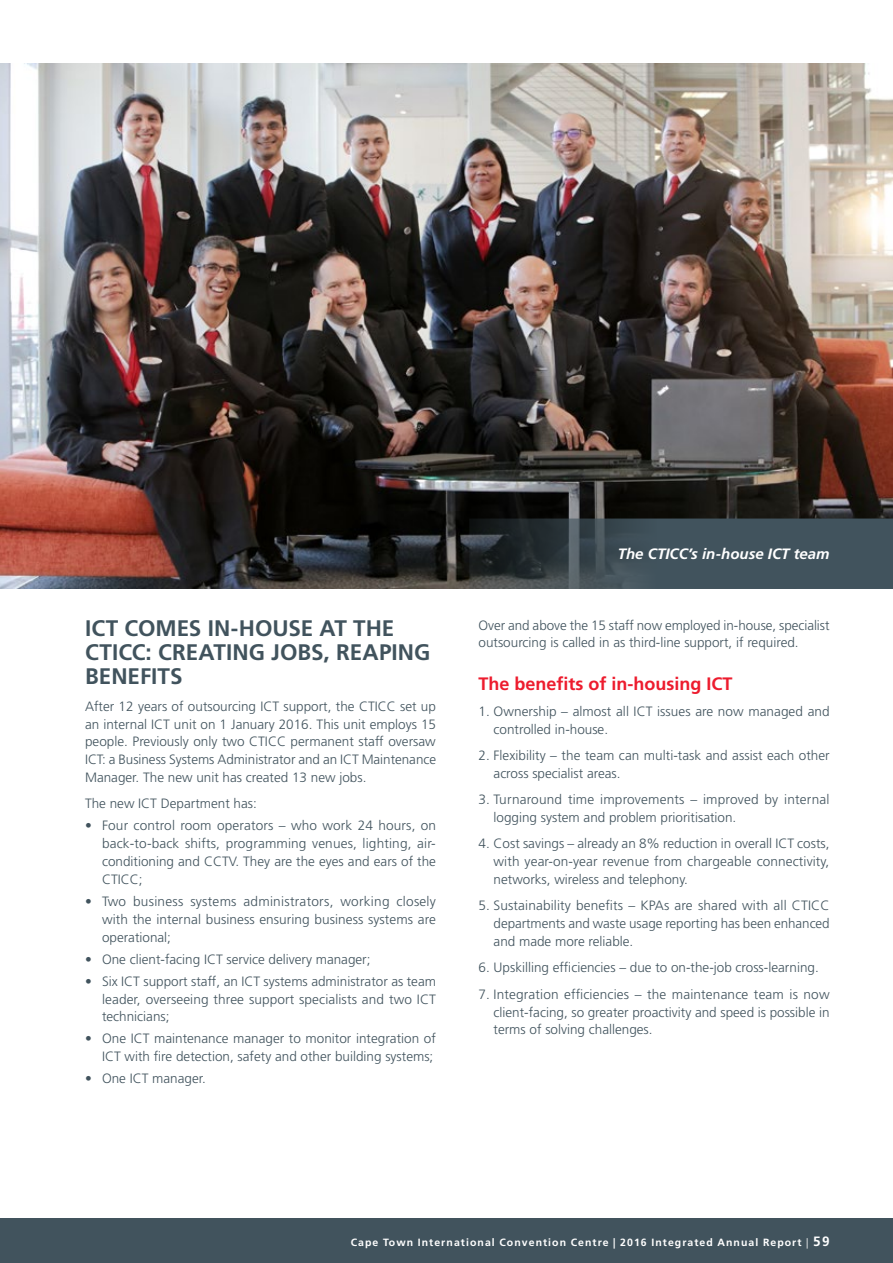
<style>
.page{position:relative;width:893px;height:1263px;background:#fff}
.page>*{position:absolute;margin:0;border:0;box-sizing:border-box;transform-origin:0 0}
.t1{font:700 22.5px/24px "Frutiger LT Std";color:#41535d}
.t2{font:700 18px "Frutiger LT Std";color:#ed1c2e}
.t3{font:italic 700 15px "Frutiger LT Std";color:#fff}
.t4{font:300 13.5px/17.9px "Frutiger LT Std";color:#41535d;text-align:justify}
.t5{font:700 10.5px "Frutiger LT Std";letter-spacing:.1em;color:#fff}
.s1{font-weight:300}
.s2{font-size:13.5px}
</style>
<div class="page">
<img style="left:0;top:64px;width:893px;height:525px">
<svg style="left:469px;top:518px;width:424px;height:71px;background:#3b4a52"></svg>
<div style="left:0;top:1218px;width:893px;height:45px;background:#41535d"></div>
<h1 class="t1" style="left:85px;top:617px;width:12px">ICT</h1>
<h1 class="t1" style="left:125px;top:617px;width:271px">com es in-house at the</h1>
<h1 class="t1" style="left:85px;top:641px;width:13px">CTICC</h1>
<h1 class="t1" style="left:85px;top:641px;width:347px;text-indent:61px">: creating jobs, reaping benefits</h1>
<p class="t4" style="left:85px;top:697px;width:353px">After 12 years of outsourcing ICT support, the CTICC set up an internal ICT unit on 1 January 2016. This unit employs 15 people. Previously only two CTICC permanent staff oversaw ICT: a Business Systems Administrator and an ICT Maintenance Manager. The new unit has created 13 new jobs.</p>
<p class="t4" style="left:85px;top:795px;width:173px">The new ICT Department has:</p>
<p class="t4" style="left:102px;top:817px;width:336px;text-indent:-17px">• Four control room operators – who work 24 hours, on back-to-back shifts, programming venues, lighting, air&shy;conditioning and CCTV. They are the eyes and ears of the CTICC;</p>
<p class="t4" style="left:102px;top:892px;width:335px;text-indent:-17px">• Two business systems administrators, working closely with the internal business ensuring business systems are operational;</p>
<p class="t4" style="left:85px;top:950px;width:287px">• One client-facing ICT service delivery manager;</p>
<p class="t4" style="left:102px;top:972px;width:335px;text-indent:-17px">• Six ICT support staff, an ICT systems administrator as team leader, overseeing three support specialists and two ICT technicians;</p>
<p class="t4" style="left:85px;top:1030px;width:352px;text-align:right">• One ICT maintenance manager to monitor integration of<br>ICT with fire detection, safety and other building systems;</p>
<p class="t4" style="left:85px;top:1070px;width:122px">• One ICT manager.</p>
<p class="t3" style="left:618px;top:545px;width:213px">The CTICC’s in-house ICT team</p>
<p class="t4" style="left:479px;top:616px;width:352px">Over and above the 15 staff now employed in-house, specialist outsourcing is called in as third-line support, if required.</p>
<h2 class="t2" style="left:479px;top:673px;width:238px">The benefits of in-housing ICT</h2>
<p class="t4" style="left:494px;top:703px;width:338px;text-indent:-15px">1. Ownership – almost all ICT issues are now managed and controlled in-house.</p>
<p class="t4" style="left:494px;top:747px;width:338px;text-indent:-15px">2. Flexibility – the team can multi-task and assist each other across specialist areas.</p>
<p class="t4" style="left:494px;top:791px;width:337px;text-indent:-15px">3. Turnaround time improvements – improved by internal logging system and problem prioritisation.</p>
<p class="t4" style="left:494px;top:835px;width:337px;text-indent:-15px">4. Cost savings – already an 8% reduction in overall ICT costs, with year-on-year revenue from chargeable connectivity, networks, wireless and telephony.</p>
<p class="t4" style="left:494px;top:897px;width:338px;text-indent:-15px">5. Sustainability benefits – KPAs are shared with all CTICC departments and waste usage reporting has been enhanced and made more reliable.</p>
<p class="t4" style="left:479px;top:959px;width:342px">6. Upskilling efficiencies – due to on-the-job cross-learning.</p>
<p class="t4" style="left:494px;top:985px;width:338px;text-indent:-15px">7. Integration efficiencies – the maintenance team is now client-facing, so greater proactivity and speed is possible in terms of solving challenges.</p>
<p class="t5" style="left:351px;top:1236px;width:480px">Cape Town International Convention Centre | 2016 Integrated Annual Report <span class="s1">|</span> <span class="s2">59</span></p>
</div>
